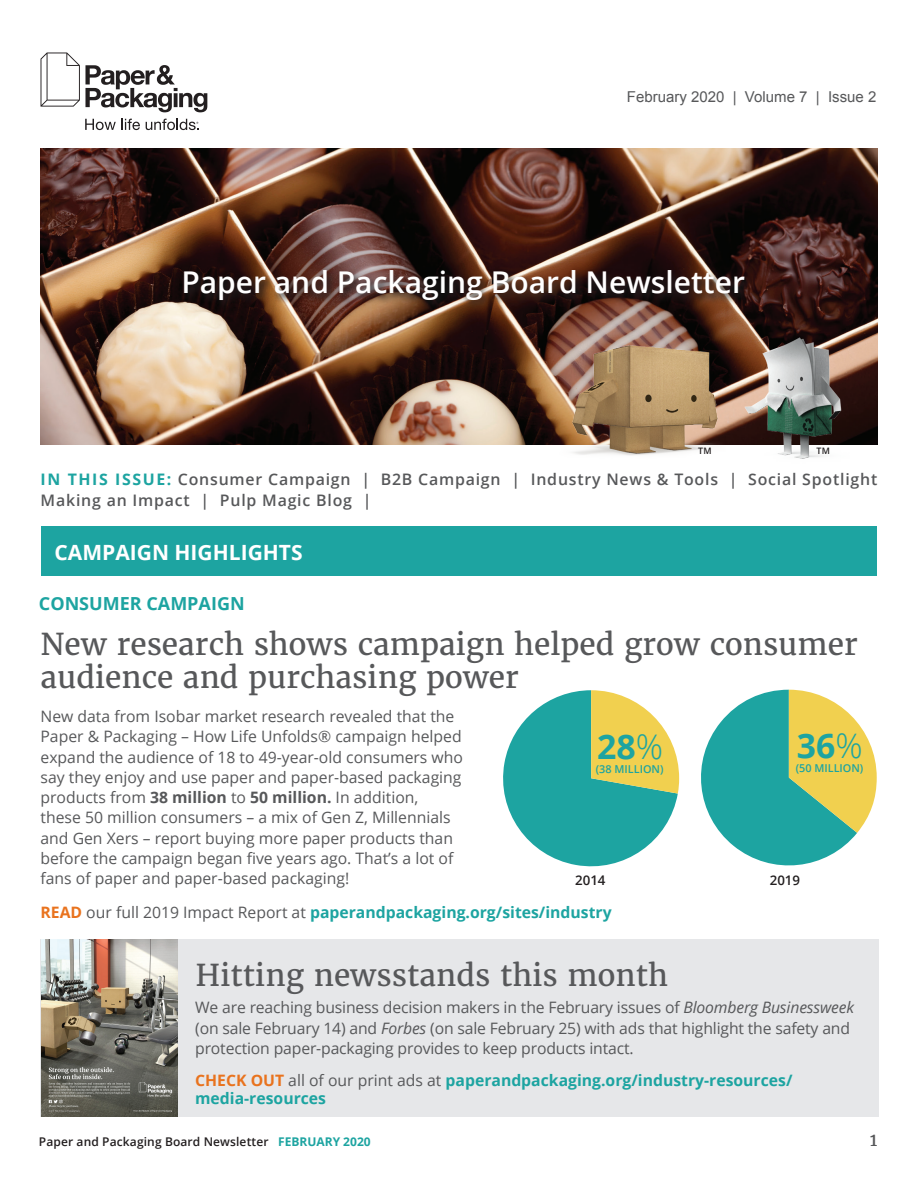
<style>
.page{position:relative;width:918px;height:1188px;background:#fff}
.page>*{position:absolute;margin:0;border:0;box-sizing:border-box;transform-origin:0 0}
.t1{font:700 33.9px "Open Sans";color:#1da4a1}
.t2{font:30px/33px "Merriweather";color:#57585a}
.t3{font:600 30px "Open Sans";color:#fff}
.t4{font:700 21px "Open Sans";color:#fff}
.t5{font:700 18px "Open Sans";color:#1da4a1}
.t6{font:18px "Merriweather";color:#57585a}
.t7{font:600 15.9px/21px "Open Sans";letter-spacing:.05em;color:#57585a}
.t8{font:15.75px/20.2px "Open Sans";color:#57585a}
.t9{font:700 15.75px/18px "Open Sans";color:#1da4a1}
.t10{font:15px "Arial";color:#57585a}
.t11{font:600 13.35px "Open Sans";color:#231f20}
.t12{font:600 12px "Open Sans";letter-spacing:.01em;color:#231f20}
.t13{font:600 10.95px "Open Sans";color:#1da4a1}
.t14{font:600 10.8px "Open Sans";color:#1da4a1}
.t15{font:600 8.85px "Open Sans";color:#231f20}
.s1{font-weight:700;color:#1da4a1}
.s2{font-weight:300}
.s3{font-weight:700}
.s4{color:#e9731e}
.s5{font-weight:400;color:#57585a}
.s6{font-style:italic}
</style>
<div class="page">
<img style="left:40px;top:149px;width:837px;height:296px">
<svg style="left:41px;top:52px;width:166px;height:60px"></svg>
<svg style="left:85px;top:119px;width:55px;height:11px"></svg>
<svg style="left:146px;top:119px;width:53px;height:11px"></svg>
<img style="left:735px;top:314px;width:143px;height:145px">
<img style="left:536px;top:327px;width:193px;height:129px">
<img style="left:180px;top:267px;width:574px;height:44px">
<div style="left:41px;top:526px;width:836px;height:49px;background:#1da4a1"></div>
<svg style="left:503px;top:690px;width:176px;height:177px"></svg>
<svg style="left:701px;top:690px;width:176px;height:176px"></svg>
<div style="left:40px;top:940px;width:839px;height:177px;background:#e6e7e9"></div>
<img style="left:41px;top:940px;width:137px;height:176px">
<p class="t10" style="left:627px;top:87px;width:251px">February 2020 | Volume 7 | Issue 2</p>
<h2 class="t3" style="left:181px;top:262px;width:565px">Paper and Packaging Board Newsletter</h2>
<p class="t15" style="left:698px;top:445px;width:15px">TM</p>
<p class="t15" style="left:817px;top:445px;width:15px">TM</p>
<p class="t7" style="left:41px;top:469px;width:838px"><span class="s1">IN THIS ISSUE:</span> Consumer Campaign | B2B Campaign | Industry News &amp; Tools | Social Spotlight<br>Making an Impact | Pulp Magic Blog |</p>
<h3 class="t4" style="left:55px;top:538px;width:250px">CAMPAIGN HIGHLIGHTS</h3>
<p class="t5" style="left:39px;top:591px;width:207px">CONSUMER CAMPAIGN</p>
<h2 class="t2" style="left:41px;top:628px;width:819px">New research shows campaign helped grow consumer audience and purchasing power</h2>
<h1 class="t1" style="left:597px;top:723px;width:68px">28<span class="s2">%</span></h1>
<p class="t8" style="left:40px;top:706px;width:424px">New data from Isobar market research revealed that the Paper &amp; Packaging – How Life Unfolds® campaign helped expand the audience of 18 to 49-year-old consumers who say they enjoy and use paper and paper-based packaging products from <span class="s3">38 million</span> to <span class="s3">50 million.</span> In addition,<br>these 50 million consumers – a mix of Gen Z, Millennials and Gen Xers – report buying more paper products than before the campaign began five years ago. That’s a lot of fans of paper and paper-based packaging!</p>
<h1 class="t1" style="left:797px;top:722px;width:67px">36<span class="s2">%</span></h1>
<p class="t14" style="left:796px;top:761px;width:69px">(50 MILLION)</p>
<p class="t13" style="left:596px;top:762px;width:69px">(38 MILLION)</p>
<p class="t11" style="left:770px;top:871px;width:32px">2019</p>
<p class="t11" style="left:575px;top:871px;width:32px">2014</p>
<p class="t9" style="left:40px;top:903px;width:573px"><span class="s4">READ</span> <span class="s5">our full 2019 Impact Report at</span> paperandpackaging.org/sites/industry</p>
<h2 class="t2" style="left:196px;top:959px;width:474px">Hitting newsstands this month</h2>
<p class="t8" style="left:195px;top:997px;width:660px">We are reaching business decision makers in the February issues of <span class="s6">Bloomberg Businessweek </span>(on sale February 14) and <span class="s6">Forbes</span> (on sale February 25) with ads that highlight the safety and protection paper-packaging provides to keep products intact.</p>
<p class="t9" style="left:195px;top:1071px;width:599px"><span class="s4">CHECK OUT</span> <span class="s5">all of our print ads at</span> paperandpackaging.org/industry-resources/ media-resources</p>
<p class="t12" style="left:39px;top:1133px;width:333px">Paper and Packaging Board Newsletter <span class="s1">FEBRUARY 2020</span></p>
<p class="t6" style="left:870px;top:1128px;width:9px">1</p>
</div>
